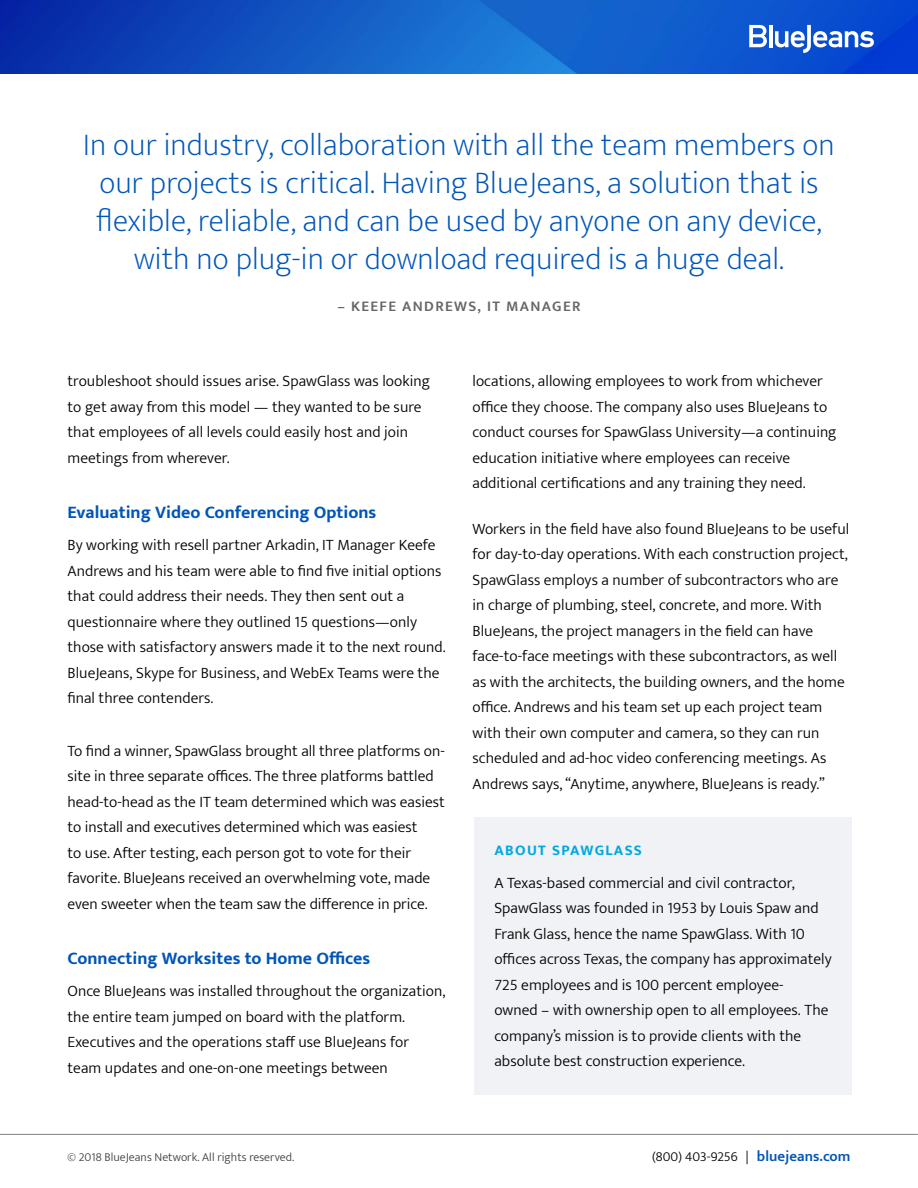
<style>
.page{position:relative;width:918px;height:1188px;background:#fff}
.page>*{position:absolute;margin:0;border:0;box-sizing:border-box;transform-origin:0 0}
.t1{font:200 31.5px/37.8px "Mukta";letter-spacing:.005em;color:#0055b8;text-align:center}
.t2{font:700 18px "Mukta";color:#0055b8}
.t3{font:300 15.75px/25.5px "Mukta";letter-spacing:.005em;color:#000}
.t4{font:600 15px "Mukta";letter-spacing:.09em;color:#666}
.t5{font:700 15px "Mukta";letter-spacing:.09em;color:#00a7e1}
.t6{font:300 13.5px "Mukta";letter-spacing:.005em;color:#000}
.t7{font:300 12px "Mukta";letter-spacing:.005em;color:#404040}
.s1{font-weight:600;font-size:15px;color:#0055b8}
</style>
<div class="page">
<img style="left:0;top:0;width:918px;height:74px">
<hr style="left:0;top:1134px;width:918px;height:1px;background:#808080">
<svg style="left:749px;top:25px;width:18px;height:22px"></svg>
<hr style="left:769px;top:25px;width:3px;height:22px;background:#fff">
<svg style="left:775px;top:25px;width:99px;height:28px"></svg>
<div style="left:474px;top:818px;width:378px;height:277px;background:#f0f2f5"></div>
<h1 class="t1" style="left:83px;top:126px;width:753px">In our industry, collaboration with all the team members on our projects is critical. Having BlueJeans, a solution that is flexible, reliable, and can be used by anyone on any device, with no plug-in or download required is a huge deal.</h1>
<p class="t4" style="left:338px;top:297px;width:244px">– KEEFE ANDREWS, IT MANAGER</p>
<p class="t3" style="left:68px;top:368px;width:364px">troubleshoot should issues arise. SpawGlass was looking to get away from this model — they wanted to be sure that employees of all levels could easily host and join meetings from wherever.</p>
<p class="t2" style="left:68px;top:501px;width:310px">Evaluating Video Conferencing Options</p>
<p class="t3" style="left:68px;top:532px;width:380px">By working with resell partner Arkadin, IT Manager Keefe Andrews and his team were able to find five initial options that could address their needs. They then sent out a questionnaire where they outlined 15 questions—only those with satisfactory answers made it to the next round.<br>BlueJeans, Skype for Business, and WebEx Teams were the final three contenders.</p>
<p class="t3" style="left:68px;top:737px;width:379px">To find a winner, SpawGlass brought all three platforms on&shy;site in three separate offices. The three platforms battled head-to-head as the IT team determined which was easiest to install and executives determined which was easiest<br>to use. After testing, each person got to vote for their favorite. BlueJeans received an overwhelming vote, made even sweeter when the team saw the difference in price.</p>
<p class="t2" style="left:68px;top:947px;width:304px">Connecting Worksites to Home Offices</p>
<p class="t3" style="left:68px;top:978px;width:379px">Once BlueJeans was installed throughout the organization, the entire team jumped on board with the platform.<br>Executives and the operations staff use BlueJeans for team updates and one-on-one meetings between</p>
<p class="t3" style="left:472px;top:368px;width:366px">locations, allowing employees to work from whichever office they choose. The company also uses BlueJeans to conduct courses for SpawGlass University—a continuing education initiative where employees can receive additional certifications and any training they need.</p>
<p class="t3" style="left:472px;top:516px;width:378px">Workers in the field have also found BlueJeans to be useful for day-to-day operations. With each construction project, SpawGlass employs a number of subcontractors who are in charge of plumbing, steel, concrete, and more. With BlueJeans, the project managers in the field can have face-to-face meetings with these subcontractors, as well as with the architects, the building owners, and the home office. Andrews and his team set up each project team with their own computer and camera, so they can run scheduled and ad-hoc video conferencing meetings. As Andrews says, “Anytime, anywhere, BlueJeans is ready.”</p>
<p class="t5" style="left:494px;top:841px;width:149px">ABOUT SPAWGLASS</p>
<p class="t3" style="left:494px;top:870px;width:339px">A Texas-based commercial and civil contractor, SpawGlass was founded in 1953 by Louis Spaw and Frank Glass, hence the name SpawGlass. With 10 offices across Texas, the company has approximately 725 employees and is 100 percent employee-<br>owned – with ownership open to all employees. The company’s mission is to provide clients with the absolute best construction experience.</p>
<p class="t7" style="left:68px;top:1150px;width:228px">© 2018 BlueJeans Network. All rights reserved.</p>
<p class="t6" style="left:652px;top:1148px;width:200px">(800) 403-9256 | <span class="s1">bluejeans.com</span></p>
</div>
